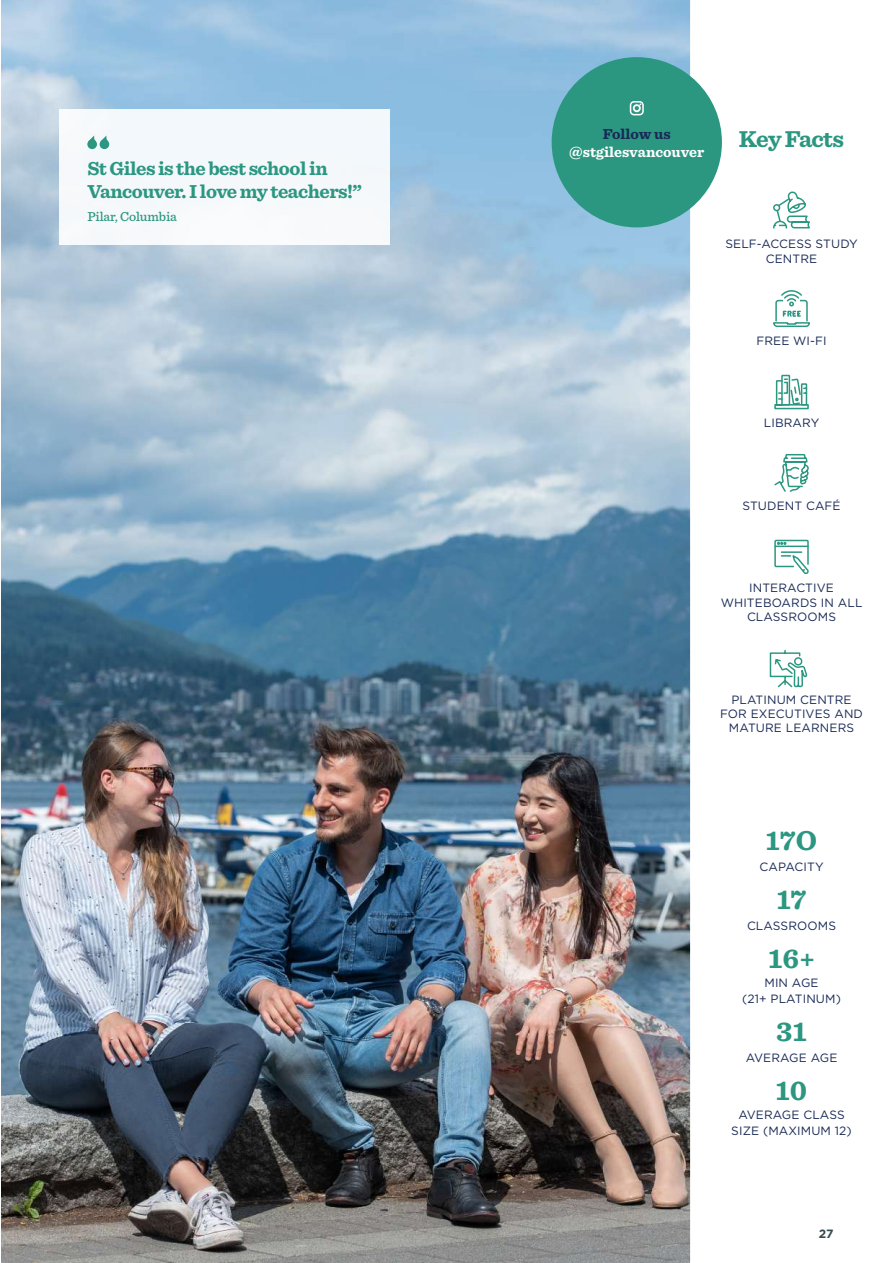
<style>
.page{position:relative;width:893px;height:1263px;background:#fff}
.page>*{position:absolute;margin:0;border:0;box-sizing:border-box;transform-origin:0 0}
.t1{font:700 28.5px "Sentinel";letter-spacing:.01em;color:#2b9781}
.t2{font:700 24px "Sentinel";letter-spacing:-.025em;color:#2b9781}
.t3{font:700 19.65px/23.5px "Sentinel";letter-spacing:-.025em;color:#2b9781}
.t4{font:700 15px "Sentinel";color:#fff}
.t5{font:700 15px "Sentinel";color:#182955}
.t6{font:500 13.5px "Sentinel";letter-spacing:-.01em;color:#2b9781}
.t7{font:12px/14.4px "Gotham";letter-spacing:.01em;color:#182955;text-align:center}
.t8{font:700 12px "Gotham";color:#364951}
</style>
<div class="page">
<img style="left:1px;top:0;width:689px;height:1263px">
<svg style="left:773px;top:290px;width:37px;height:38px"></svg>
<svg style="left:774px;top:454px;width:35px;height:38px"></svg>
<svg style="left:773px;top:192px;width:37px;height:37px"></svg>
<svg style="left:774px;top:539px;width:35px;height:36px"></svg>
<div style="left:552px;top:57px;width:170px;height:170px;background:#2b9781;border-radius:50%"></div>
<svg style="left:630px;top:101px;width:14px;height:14px"></svg>
<svg style="left:774px;top:374px;width:35px;height:36px"></svg>
<div style="left:60px;top:109px;width:330px;height:135px;background:#f5f8fb"></div>
<div style="left:87px;top:139px;width:10px;height:10px;background:#2b9781;border-radius:50%"></div>
<div style="left:100px;top:139px;width:9px;height:10px;background:#2b9781;border-radius:50%"></div>
<svg style="left:88px;top:135px;width:21px;height:8px"></svg>
<svg style="left:769px;top:649px;width:38px;height:39px"></svg>
<h3 class="t3" style="left:87px;top:156px;width:276px">St Giles is the best school in<br>Vancouver. I love my teachers!”</h3>
<p class="t6" style="left:87px;top:207px;width:91px">Pilar, Columbia</p>
<p class="t5" style="left:603px;top:123px;width:69px">Follow us</p>
<p class="t4" style="left:569px;top:141px;width:136px">@stgilesvancouver</p>
<h2 class="t2" style="left:739px;top:120px;width:107px">Key Facts</h2>
<p class="t7" style="left:725px;top:236px;width:134px">SELF-ACCESS STUDY<br>CENTRE</p>
<p class="t7" style="left:756px;top:333px;width:72px">FREE WI-FI</p>
<p class="t7" style="left:764px;top:416px;width:57px">LIBRARY</p>
<p class="t7" style="left:742px;top:498px;width:100px">STUDENT CAFÉ</p>
<p class="t7" style="left:721px;top:581px;width:143px">INTERACTIVE<br>WHITEBOARDS IN ALL<br>CLASSROOMS</p>
<p class="t7" style="left:720px;top:692px;width:144px">PLATINUM CENTRE<br>FOR EXECUTIVES AND<br>MATURE LEARNERS</p>
<h1 class="t1" style="left:766px;top:818px;width:53px">17O</h1>
<p class="t7" style="left:759px;top:859px;width:66px">CAPACITY</p>
<h1 class="t1" style="left:777px;top:877px;width:31px">17</h1>
<p class="t7" style="left:747px;top:918px;width:91px">CLASSROOMS</p>
<h1 class="t1" style="left:768px;top:936px;width:48px">16+</h1>
<p class="t7" style="left:742px;top:974px;width:100px;line-height:16.2px">MIN AGE<br>(21+ PLATINUM)</p>
<h1 class="t1" style="left:776px;top:1009px;width:32px">31</h1>
<p class="t7" style="left:746px;top:1050px;width:93px">AVERAGE AGE</p>
<h1 class="t1" style="left:776px;top:1068px;width:33px">10</h1>
<p class="t7" style="left:731px;top:1106px;width:122px;line-height:16.2px">AVERAGE CLASS<br>SIZE (MAXIMUM 12)</p>
<p class="t8" style="left:819px;top:1225px;width:16px">27</p>
</div>
